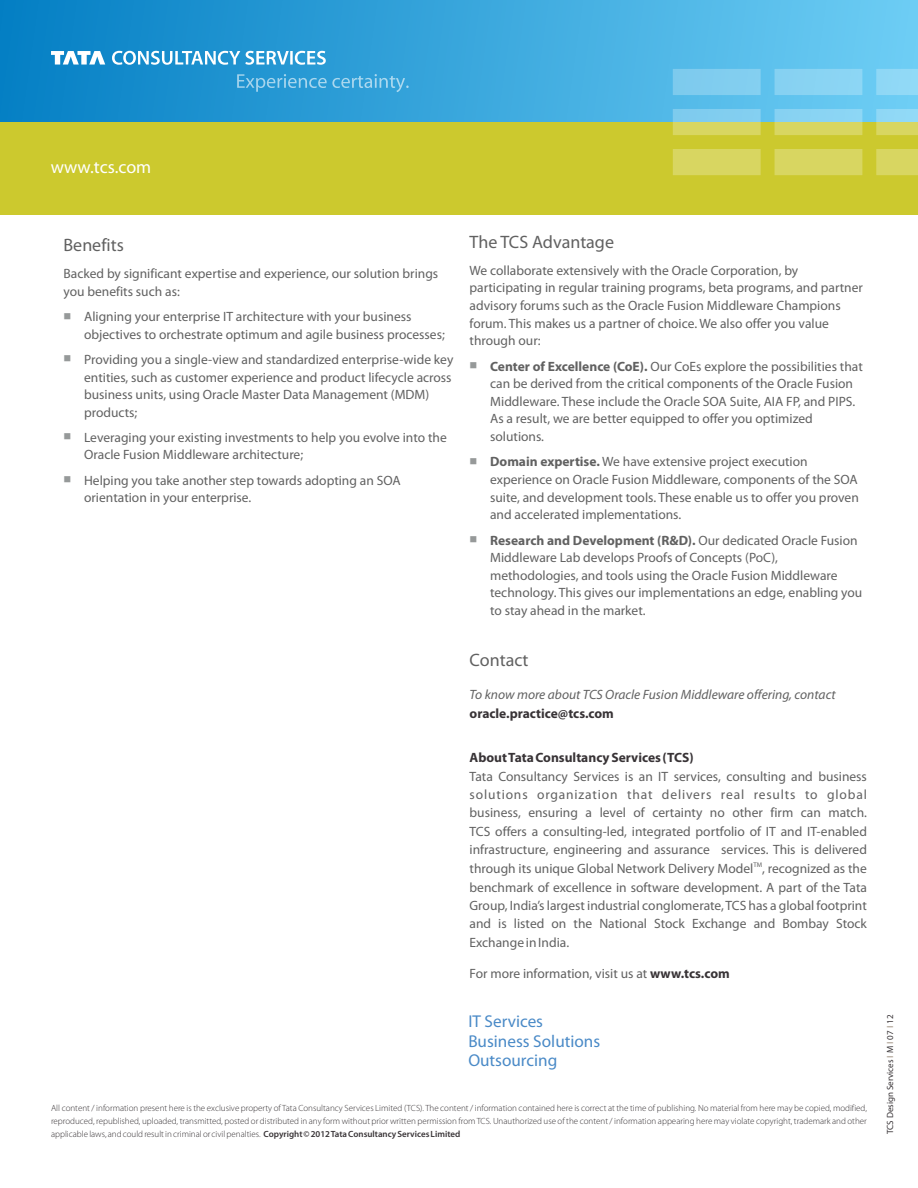
<style>
.page{position:relative;width:918px;height:1188px;background:#fff}
.page>*{position:absolute;margin:0;border:0;box-sizing:border-box;transform-origin:0 0}
.t1{font:18px "Myriad Pro";color:#616161}
.t2{font:18px "Myriad Pro";color:#fff}
.t3{font:17.1px/19.4px "Myriad Pro";color:#4a8ac7}
.t4{font:13.5px/17.5px "Myriad Pro";color:#616161}
.t5{font:700 13.5px "Myriad Pro";color:#383336}
.t6{font:italic 13.5px "Myriad Pro";color:#616161}
.t7{font:10.5px "Wingdings";color:#969999}
.t8{font:300 9px/12.8px "Myriad Pro";color:#383336;text-align:justify}
.t9{font:9px "Myriad Pro";color:#383336}
.t10{font:700 9px "Myriad Pro";color:#bdb3a8}
.t11{font:6.75px "Myriad Pro";color:#616161}
.s1{font-weight:700}
.s2{font-weight:700;color:#383336}
.s3{font-weight:600}
</style>
<div class="page">
<div style="left:0;top:0;width:918px;height:122px;background:linear-gradient(to right,#047fc4,#6ecef5)"></div>
<div style="left:0;top:122px;width:918px;height:92px;background:#ccc92e"></div>
<svg style="left:673px;top:69px;width:245px;height:106px"></svg>
<svg style="left:237px;top:74px;width:172px;height:18px;background:#44a7da"></svg>
<svg style="left:51px;top:51px;width:275px;height:14px"></svg>
<h1 class="t2" style="left:51px;top:160px;width:102px">www.tcs.com</h1>
<h1 class="t1" style="left:64px;top:238px;width:62px">Benefits</h1>
<p class="t4" style="left:64px;top:266px;width:376px">Backed by significant expertise and experience, our solution brings you benefits such as:</p>
<p class="t4" style="left:84px;top:309px;width:362px">Aligning your enterprise IT architecture with your business objectives to orchestrate optimum and agile business processes;</p>
<p class="t4" style="left:84px;top:352px;width:371px">Providing you a single-view and standardized enterprise-wide key entities, such as customer experience and product lifecycle across business units, using Oracle Master Data Management (MDM) products;</p>
<p class="t4" style="left:84px;top:430px;width:364px">Leveraging your existing investments to help you evolve into the<br>Oracle Fusion Middleware architecture;</p>
<p class="t4" style="left:84px;top:472px;width:318px">Helping you take another step towards adopting an SOA orientation in your enterprise.</p>
<p class="t7" style="left:64px;top:312px;width:9px">■</p>
<p class="t7" style="left:64px;top:354px;width:9px">■</p>
<p class="t7" style="left:64px;top:432px;width:9px">■</p>
<p class="t7" style="left:64px;top:475px;width:9px">■</p>
<h1 class="t1" style="left:470px;top:234px;width:146px">The TCS Advantage</h1>
<p class="t4" style="left:470px;top:263px;width:395px">We collaborate extensively with the Oracle Corporation, by participating in regular training programs, beta programs, and partner advisory forums such as the Oracle Fusion Middleware Champions forum. This makes us a partner of choice. We also offer you value through our:</p>
<p class="t4" style="left:490px;top:358px;width:374px"><span class="s1">Center of Excellence (CoE).</span> Our CoEs explore the possibilities that can be derived from the critical components of the Oracle Fusion Middleware. These include the Oracle SOA Suite, AIA FP, and PIPS.<br>As a result, we are better equipped to offer you optimized solutions.</p>
<p class="t4" style="left:490px;top:454px;width:370px"><span class="s1">Domain expertise.</span> We have extensive project execution experience on Oracle Fusion Middleware, components of the SOA suite, and development tools. These enable us to offer you proven and accelerated implementations.</p>
<p class="t4" style="left:490px;top:532px;width:374px"><span class="s1">Research and Development (R&amp;D).</span> Our dedicated Oracle Fusion Middleware Lab develops Proofs of Concepts (PoC), methodologies, and tools using the Oracle Fusion Middleware technology. This gives our implementations an edge, enabling you to stay ahead in the market.</p>
<p class="t7" style="left:470px;top:361px;width:9px">■</p>
<p class="t7" style="left:470px;top:457px;width:9px">■</p>
<p class="t7" style="left:470px;top:535px;width:9px">■</p>
<h1 class="t1" style="left:470px;top:653px;width:60px">Contact</h1>
<p class="t6" style="left:470px;top:689px;width:368px">To know more about TCS Oracle Fusion Middleware offering, contact</p>
<p class="t5" style="left:470px;top:707px;width:146px">oracle.practice@tcs.com</p>
<p class="t5" style="left:470px;top:752px;width:226px">About Tata Consultancy Services (TCS)</p>
<p class="t4" style="left:470px;top:768px;width:399px;line-height:18.3px;text-align:justify">Tata Consultancy Services is an IT services, consulting and business solutions organization that delivers real results to global business, ensuring a level of certainty no other firm can match.<br>TCS offers a consulting-led, integrated portfolio of IT and IT-enabled infrastructure, engineering and assurance services. This is delivered</p>
<p class="t11" style="left:753px;top:861px;width:10px">TM</p>
<p class="t4" style="left:470px;top:861px;width:399px;line-height:18.3px;text-align:justify">through its unique Global Network Delivery Model , recognized as the benchmark of excellence in software development. A part of the Tata Group, India’s largest industrial conglomerate, TCS has a global footprint and is listed on the National Stock Exchange and Bombay Stock Exchange in India.</p>
<p class="t4" style="left:470px;top:965px;width:262px">For more information, visit us at <span class="s2">www.tcs.com</span></p>
<p class="t3" style="left:468px;top:1013px;width:133px">IT Services<br>Business Solutions<br>Outsourcing</p>
<p class="t9" style="left:886px;top:1134px;width:121px;rotate:-90deg">TCS Design Services M 07 12</p>
<p class="t10" style="left:886px;top:1028px;width:4px;rotate:-90deg">I</p>
<p class="t10" style="left:886px;top:1058px;width:18px;rotate:-90deg">I I</p>
<p class="t8" style="left:51px;top:1103px;width:817px">All content / information present here is the exclusive property of Tata Consultancy Services Limited (TCS). The content / information contained here is correct at the time of publishing. No material from here may be copied, modified, reproduced, republished, uploaded, transmitted, posted or distributed in any form without prior written permission from TCS. Unauthorized use of the content / information appearing here may violate copyright, trademark and other applicable laws, and could result in criminal or civil penalties. <span class="s3">Copyright © 2012 Tata Consultancy Services Limited</span></p>
</div>
